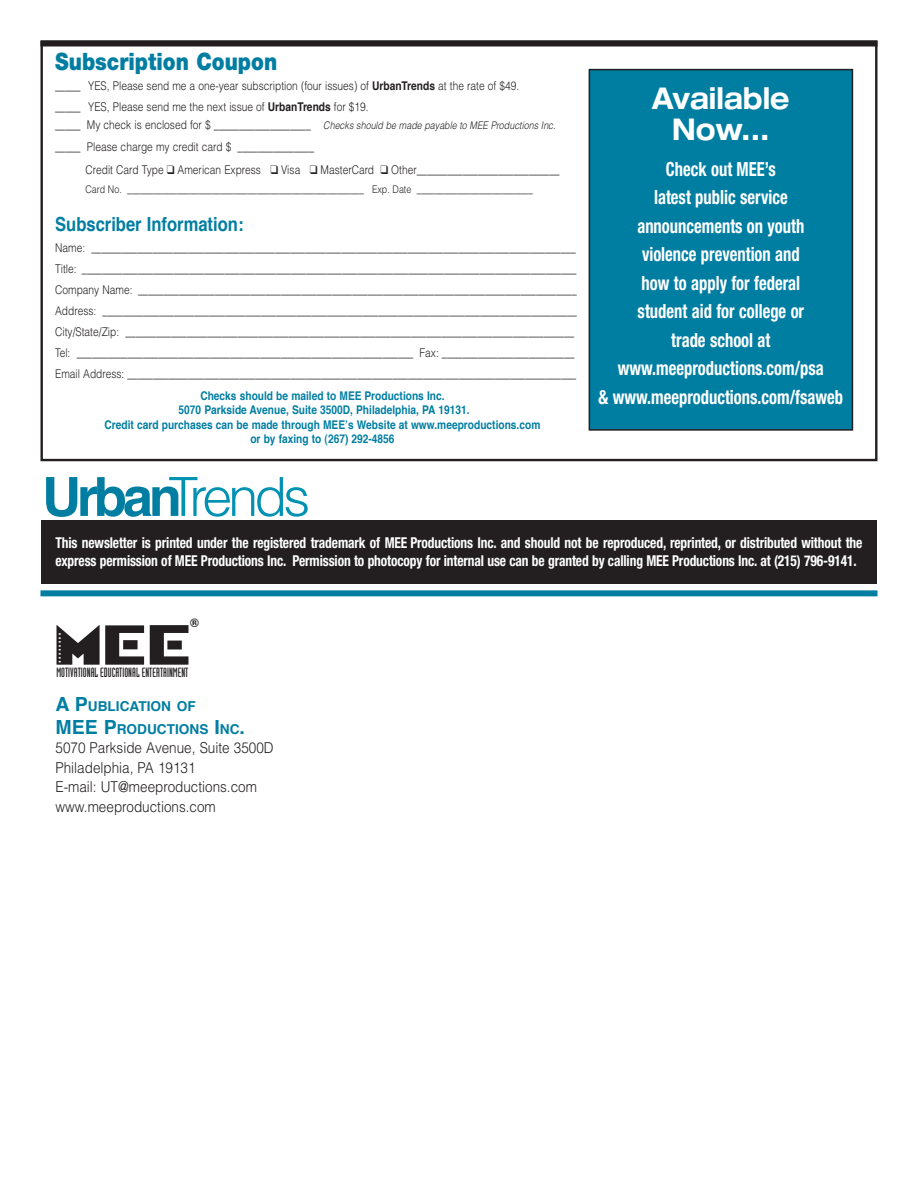
<style>
.page{position:relative;width:918px;height:1188px;background:#fff}
.page>*{position:absolute;margin:0;border:0;box-sizing:border-box;transform-origin:0 0}
.t1{font:300 54px "Helvetica";letter-spacing:-.075em;color:#0091b3}
.t2{font:700 expanded 30px/31.5px "Helvetica Neue";color:#fff;text-align:center;scale:.85 1}
.t3{font:900 24px "Helvetica Neue";color:#007ea2;scale:.85 1}
.t4{font:700 condensed 19.5px/28.5px "Helvetica Neue";color:#fff;text-align:center;scale:.85 1}
.t5{font:700 19.5px "Helvetica";color:#007ea2;scale:.85 1}
.t6{font:700 condensed 15px/18px "Helvetica Neue";letter-spacing:-.01em;color:#fff;scale:.9 1}
.t7{font:300 15px/19.5px "Helvetica";color:#231f20;scale:.9 1}
.t8{font:700 13.65px/23.4px "Helvetica";color:#007ea2}
.t9{font:13.2px "Industria Solid";color:#231f20}
.t10{font:300 12px/21px "Helvetica";color:#231f20;scale:.85 1}
.t11{font:700 12px/14.4px "Helvetica";color:#007ea2;text-align:center;scale:.85 1}
.t12{font:700 11.85px "Helvetica";color:#231f20}
.t13{font:300 10.5px "Helvetica";color:#231f20;scale:.85 1}
.s1{font-weight:700}
.s2{font-style:italic;font-size:10.5px}
.s3{font-weight:700;color:#007ea2}
.s4{font-size:19.5px}
</style>
<div class="page">
<div style="left:40px;top:40px;width:838px;height:6px;background:#231f20"></div>
<div style="left:41px;top:520px;width:836px;height:64px;background:#231f20"></div>
<div style="left:40px;top:41px;width:837px;height:420px;border:2px solid #231f20"></div>
<img style="left:56px;top:625px;width:133px;height:40px">
<div style="left:40px;top:590px;width:838px;height:6px;background:#007ea2"></div>
<div style="left:589px;top:70px;width:263px;height:360px;background:#007ea2"></div>
<div style="left:589px;top:69px;width:264px;height:362px;border:2px solid #231f20"></div>
<h3 class="t3" style="left:55px;top:47px;width:263px">Subscription Coupon</h3>
<p class="t10" style="left:55px;top:74px;width:548px">_____ YES, Please send me a one-year subscription (four issues) of <span class="s1">UrbanTrends</span> at the rate of $49. _____ YES, Please send me the next issue of <span class="s1">UrbanTrends</span> for $19.</p>
<p class="t10" style="left:55px;top:113px;width:590px;line-height:22.5px">_____ My check is enclosed for $ ___________________ <span class="s2">Checks should be made payable to MEE Productions Inc. </span>_____ Please charge my credit card $ _______________</p>
<p class="t10" style="left:86px;top:158px;width:559px">Credit Card Type ❑ American Express ❑ Visa ❑ MasterCard ❑ Other____________________________</p>
<p class="t13" style="left:86px;top:183px;width:528px">Card No. _____________________________________________________ Exp. Date __________________________</p>
<h3 class="t5" style="left:55px;top:208px;width:223px">Subscriber Information:</h3>
<p class="t10" style="left:55px;top:237px;width:615px">Name: _______________________________________________________________________________________________ Title: _________________________________________________________________________________________________ Company Name: ______________________________________________________________________________________ Address: _____________________________________________________________________________________________ City/State/Zip: ________________________________________________________________________________________ Tel: __________________________________________________________________ Fax: __________________________ Email Address: ________________________________________________________________________________________</p>
<p class="t11" style="left:105px;top:389px;width:514px">Checks should be mailed to MEE Productions Inc.<br>5070 Parkside Avenue, Suite 3500D, Philadelphia, PA 19131.<br>Credit card purchases can be made through MEE’s Website at www.meeproductions.com or by faxing to (267) 292-4856</p>
<h1 class="t1" style="left:42px;top:463px;width:270px"><span class="s3">Urban</span>Trends</h1>
<h2 class="t2" style="left:652px;top:81px;width:163px">Available<br>Now...</h2>
<h3 class="t4" style="left:599px;top:154px;width:289px">Check out MEE’s<br>latest public service<br>announcements on youth<br>violence prevention and<br>how to apply for federal<br>student aid for college or<br>trade school at www.meeproductions.com/psa<br>&amp; www.meeproductions.com/fsaweb</h3>
<p class="t6" style="left:56px;top:533px;width:898px">This newsletter is printed under the registered trademark of MEE Productions Inc. and should not be reproduced, reprinted, or distributed without the express permission of MEE Productions Inc. Permission to photocopy for internal use can be granted by calling MEE Productions Inc. at (215) 796-9141.</p>
<p class="t12" style="left:190px;top:613px;width:10px">®</p>
<p class="t9" style="left:56px;top:665px;width:134px">MOTIVATIONAL EDUCATIONAL ENTERTAINMENT</p>
<p class="t8" style="left:56px;top:694px;width:191px"><span class="s4">A P</span>UBLICATION OF<br><span class="s4">MEE P</span>RODUCTIONS <span class="s4">I</span> NC<span class="s4">.</span></p>
<p class="t7" style="left:56px;top:738px;width:244px">5070 Parkside Avenue, Suite 3500D<br>Philadelphia, PA 19131<br>E-mail: UT@meeproductions.com www.meeproductions.com</p>
</div>
